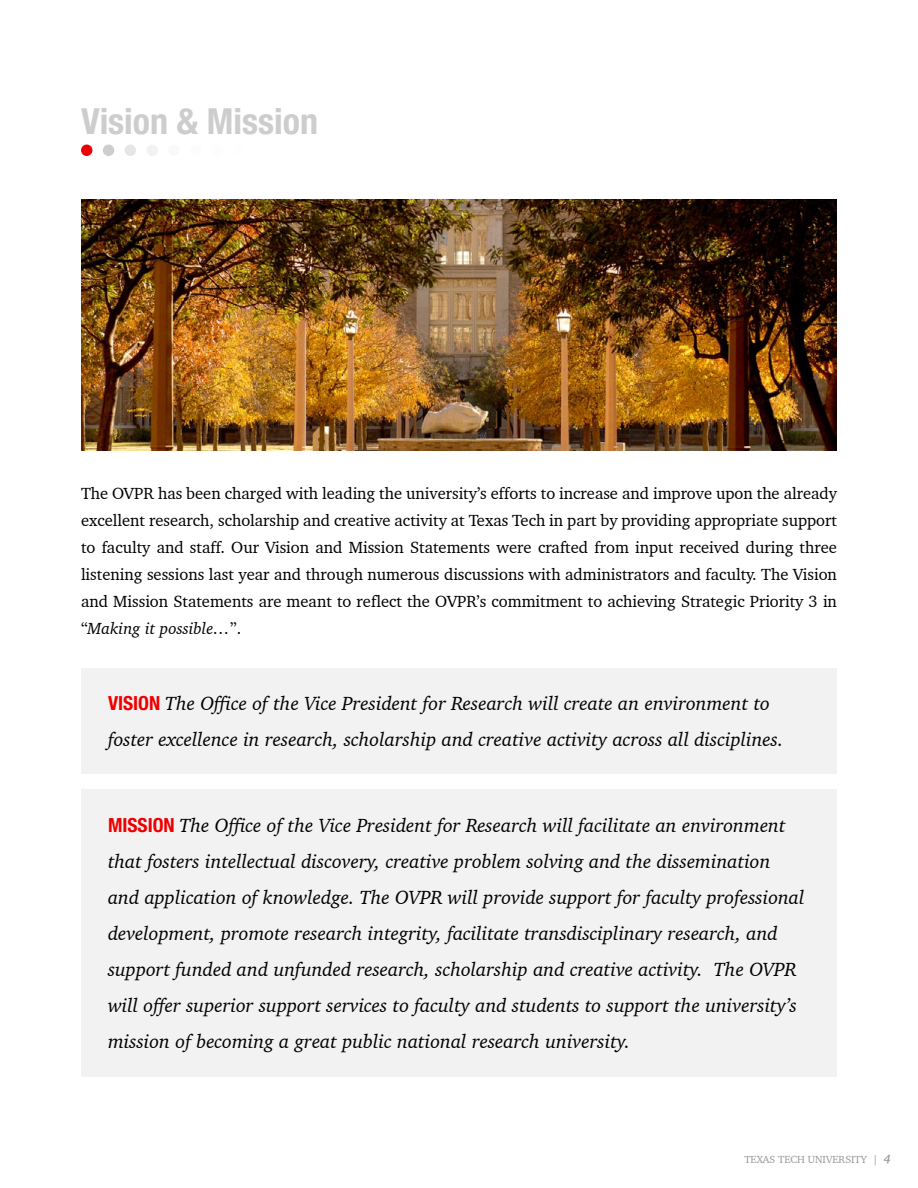
<style>
.page{position:relative;width:918px;height:1188px;background:#fff}
.page>*{position:absolute;margin:0;border:0;box-sizing:border-box;transform-origin:0 0}
.t1{font:700 condensed 36px "Helvetica Neue LT Std";color:#cdcdcd}
.t2{font:italic 19.5px/36px "Charter BT Pro";color:#000}
.t3{font:16.5px/27px "Charter BT Pro";color:#000;text-align:justify}
.t4{font:10.5px "Charter BT Pro";color:#989898}
.s1{font-style:italic}
.s2{font-family:"Helvetica Neue LT Std";font-weight:700;font-style:normal;font-stretch:condensed;color:#e00}
.s3{font-weight:700;font-style:italic;font-size:12px}
</style>
<div class="page">
<img style="left:81px;top:200px;width:756px;height:250px">
<div style="left:81px;top:669px;width:756px;height:105px;background:#f2f2f2"></div>
<div style="left:81px;top:789px;width:756px;height:288px;background:#f2f2f2"></div>
<div style="left:81px;top:145px;width:11px;height:11px;background:#e00;border-radius:50%"></div>
<div style="left:103px;top:145px;width:11px;height:11px;background:#cdcdcd;border-radius:50%"></div>
<div style="left:125px;top:145px;width:11px;height:11px;background:#e6e6e6;border-radius:50%"></div>
<div style="left:146px;top:145px;width:12px;height:11px;background:#f2f2f2;border-radius:50%"></div>
<div style="left:168px;top:145px;width:12px;height:11px;background:#f9f9f9;border-radius:50%"></div>
<h1 class="t1" style="left:81px;top:99px;width:239px">Vision &amp; Mission</h1>
<p class="t3" style="left:81px;top:479px;width:758px">The OVPR has been charged with leading the university’s efforts to increase and improve upon the already excellent research, scholarship and creative activity at Texas Tech in part by providing appropriate support to faculty and staff. Our Vision and Mission Statements were crafted from input received during three listening sessions last year and through numerous discussions with administrators and faculty. The Vision and Mission Statements are meant to reflect the OVPR’s commitment to achieving Strategic Priority 3 in “<span class="s1">Making it possible…</span>”.</p>
<p class="t2" style="left:108px;top:685px;width:677px"><span class="s2">VISION</span> The Office of the Vice President for Research will create an environment to foster excellence in research, scholarship and creative activity across all disciplines.</p>
<p class="t2" style="left:108px;top:807px;width:698px"><span class="s2">MISSION</span> The Office of the Vice President for Research will facilitate an environment that fosters intellectual discovery, creative problem solving and the dissemination and application of knowledge. The OVPR will provide support for faculty professional development, promote research integrity, facilitate transdisciplinary research, and support funded and unfunded research, scholarship and creative activity. The OVPR will offer superior support services to faculty and students to support the university’s mission of becoming a great public national research university.</p>
<p class="t4" style="left:744px;top:1153px;width:148px">TEXAS TECH UNIVERSITY | <span class="s3">4</span></p>
</div>
